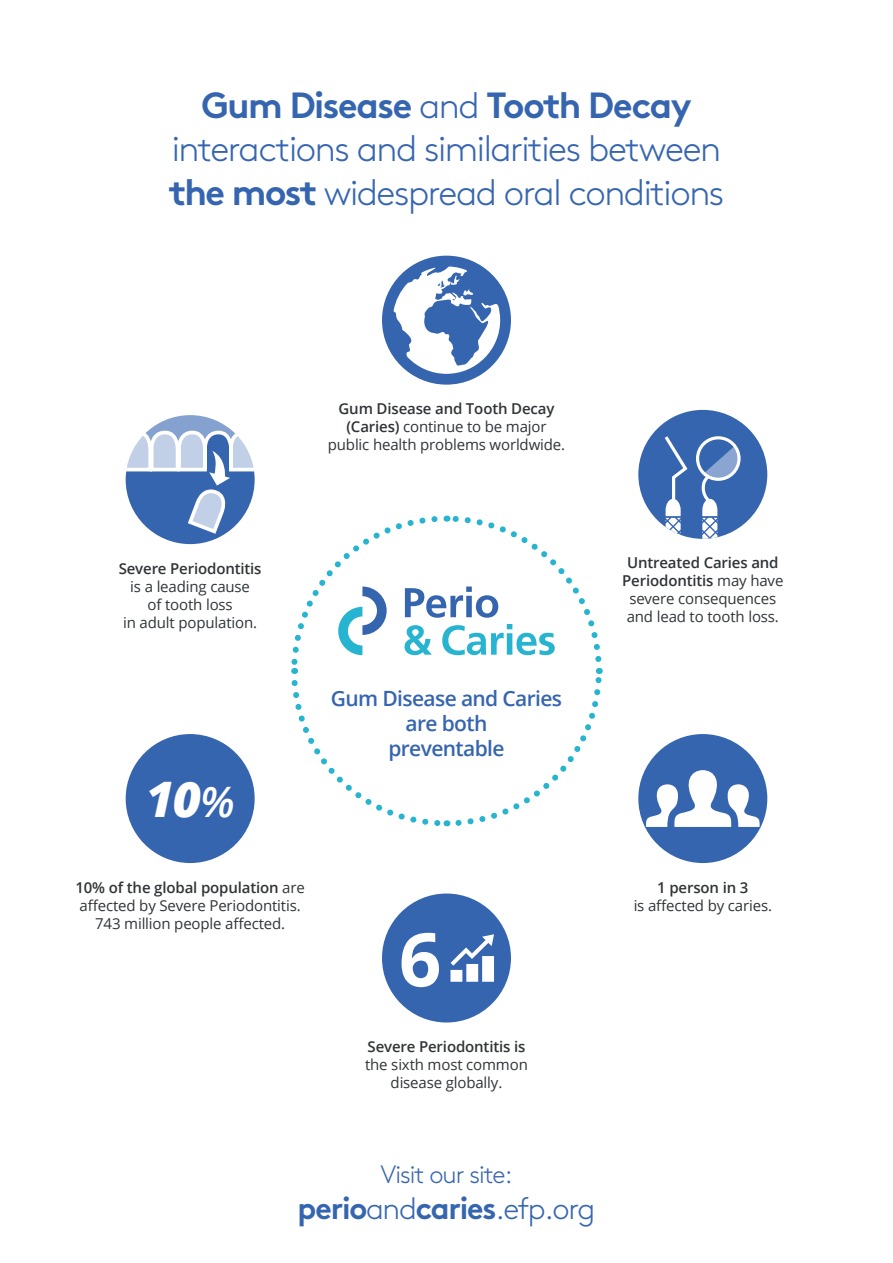
<style>
.page{position:relative;width:893px;height:1263px;background:#fff}
.page>*{position:absolute;margin:0;border:0;box-sizing:border-box;transform-origin:0 0}
.t1{font:700 74.25px "Open Sans";color:#fff}
.t2{font:italic 800 48.9px "Open Sans";color:#fff}
.t3{font:300 36.45px/43.7px "Brown";letter-spacing:-.04em;color:#3665b0;text-align:center}
.t4{font:700 30.6px "Brown";letter-spacing:-.04em;color:#3665b0}
.t5{font:300 25.2px "Brown";letter-spacing:-.04em;color:#3665b0}
.t6{font:600 21px/25.2px "Open Sans";letter-spacing:-.03em;color:#3665b0;text-align:center}
.t7{font:15px/18px "Open Sans";letter-spacing:-.01em;color:#303437;text-align:center}
.t8{font:600 15px "Open Sans";letter-spacing:-.01em;color:#303437}
.s1{font-weight:700}
.s2{font-weight:600;font-size:42px}
.s3{font-weight:600}
.s4{font-weight:300}
</style>
<div class="page">
<svg style="left:291px;top:515px;width:312px;height:312px"></svg>
<svg style="left:382px;top:256px;width:129px;height:129px"></svg>
<div style="left:126px;top:415px;width:129px;height:129px;background:#3665b0;border-radius:50%"></div>
<svg style="left:125px;top:415px;width:130px;height:121px"></svg>
<div style="left:638px;top:410px;width:129px;height:129px;background:#3665b0;border-radius:50%"></div>
<div style="left:696px;top:436px;width:45px;height:45px;border:3px solid #fff;border-radius:50%"></div>
<svg style="left:698px;top:439px;width:41px;height:100px"></svg>
<svg style="left:662px;top:436px;width:28px;height:102px"></svg>
<div style="left:126px;top:734px;width:129px;height:129px;background:#3665b0;border-radius:50%"></div>
<div style="left:638px;top:734px;width:129px;height:129px;background:#3665b0;border-radius:50%"></div>
<svg style="left:646px;top:770px;width:114px;height:57px"></svg>
<div style="left:382px;top:893px;width:129px;height:129px;background:#3665b0;border-radius:50%"></div>
<svg style="left:450px;top:934px;width:44px;height:48px"></svg>
<h3 class="t3" style="left:169px;top:81px;width:557px"><span class="s1">Gum Disease</span> and <span class="s1">Tooth Decay </span>interactions and similarities between <span class="s1">the most</span> widespread oral conditions</h3>
<p class="t8" style="left:119px;top:558px;width:144px">Severe Periodontitis</p>
<p class="t7" style="left:123px;top:577px;width:135px">is a leading cause of tooth loss<br>in adult population.</p>
<h2 class="t2" style="left:146px;top:762px;width:90px">10<span class="s2">%</span></h2>
<p class="t7" style="left:328px;top:399px;width:239px"><span class="s3">Gum Disease and Tooth Decay (Caries)</span> continue to be major public health problems worldwide.</p>
<h3 class="t6" style="left:331px;top:685px;width:233px">Gum Disease and Caries are both<br>preventable</h3>
<p class="t7" style="left:622px;top:553px;width:163px"><span class="s3">Untreated Caries and<br>Periodontitis</span> may have severe consequences and lead to tooth loss.</p>
<p class="t7" style="left:75px;top:878px;width:231px"><span class="s3">10% of the global population</span> are affected by Severe Periodontitis.<br>743 million people affected.</p>
<p class="t8" style="left:657px;top:877px;width:93px">1 person in 3</p>
<p class="t7" style="left:634px;top:896px;width:140px">is affected by caries.</p>
<h1 class="t1" style="left:399px;top:907px;width:44px">6</h1>
<p class="t8" style="left:368px;top:1036px;width:159px">Severe Periodontitis is</p>
<p class="t7" style="left:365px;top:1055px;width:164px">the sixth most common disease globally.</p>
<h3 class="t5" style="left:381px;top:1155px;width:133px">Visit our site:</h3>
<h3 class="t4" style="left:298px;top:1184px;width:299px">perio<span class="s4">and</span>caries<span class="s4">.efp.org</span></h3>
</div>
